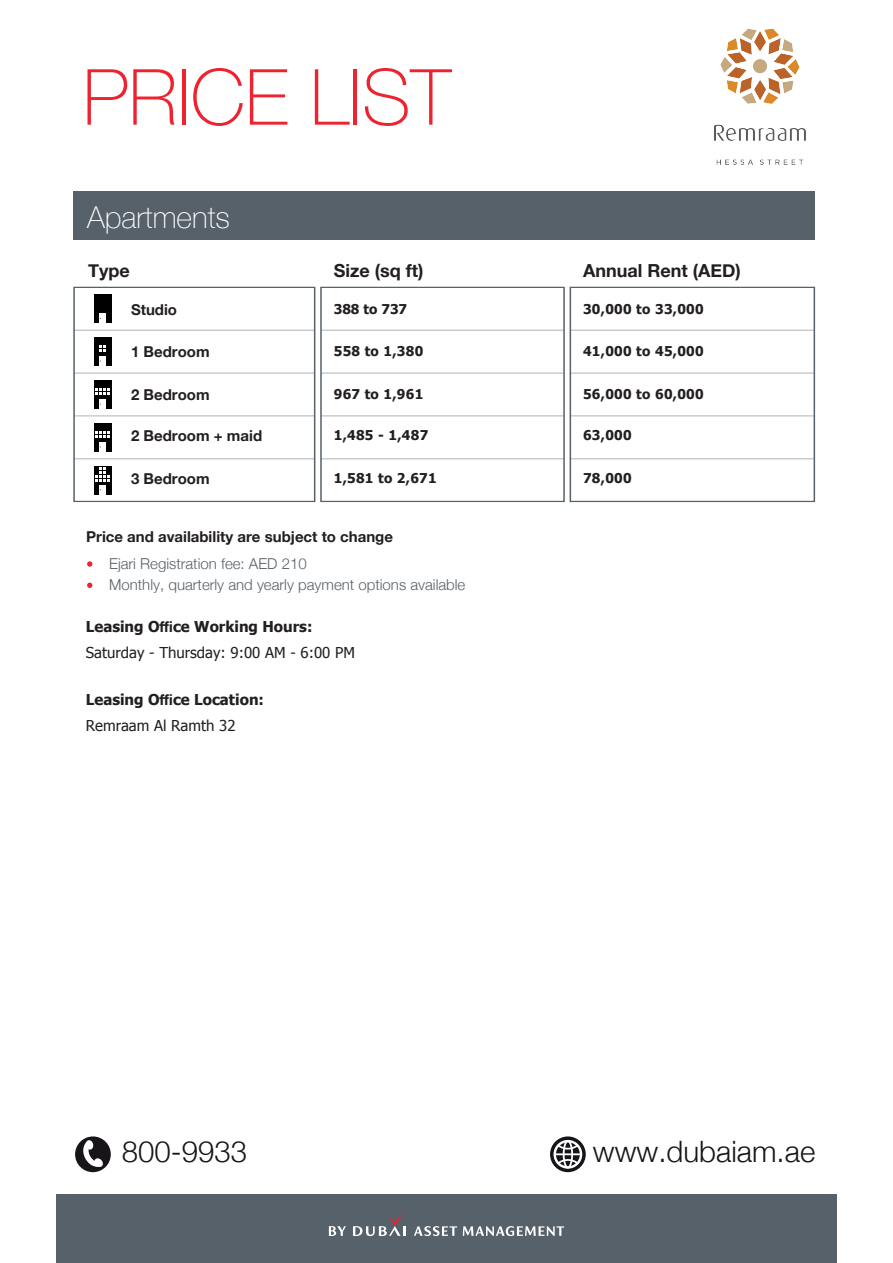
<style>
.page{position:relative;width:893px;height:1263px;background:#fff}
.page>*{position:absolute;margin:0;border:0;box-sizing:border-box;transform-origin:0 0}
.t1{font:100 77.55px "Helvetica Neue";color:#ee2330}
.t2{font:100 30px "Helvetica Neue";color:#fff}
.t3{font:300 29.4px "Helvetica Neue";color:#18151a}
.t4{font:700 18px "Helvetica Neue";color:#231f20}
.t5{font:700 15px "Helvetica Neue";color:#231f20}
.t6{font:300 15px/21px "Helvetica Neue";color:#576169}
.t7{font:15px/25.3px "Tahoma";color:#231f20}
.t8{font:700 15px/25.3px "Tahoma";color:#231f20}
.t9{font:700 13.5px "Tahoma";letter-spacing:.02em;color:#231f20}
.t10{font:700 13.5px "Tahoma";letter-spacing:.02em;color:#231f20}
.s1{font-weight:700}
.s2{font-family:"Helvetica Neue";font-weight:700}
.s3{font-family:"Helvetica Neue"}
.s4{font-weight:400}
</style>
<div class="page">
<div style="left:56px;top:1195px;width:781px;height:68px;background:#576169"></div>
<svg style="left:414px;top:1226px;width:43px;height:10px"></svg>
<svg style="left:463px;top:1226px;width:101px;height:10px"></svg>
<svg style="left:353px;top:1212px;width:53px;height:24px"></svg>
<svg style="left:329px;top:1226px;width:17px;height:10px"></svg>
<svg style="left:87px;top:561px;width:5px;height:6px"></svg>
<svg style="left:87px;top:583px;width:5px;height:5px"></svg>
<div style="left:75px;top:1136px;width:36px;height:36px;background:#18151a;border-radius:50%"></div>
<svg style="left:81px;top:1140px;width:22px;height:28px"></svg>
<svg style="left:550px;top:1136px;width:36px;height:36px"></svg>
<div style="left:553px;top:1140px;width:29px;height:29px;border:2px solid #fff;border-radius:50%"></div>
<div style="left:563px;top:1140px;width:10px;height:28px;border:2px solid #fff;border-radius:50%"></div>
<svg style="left:556px;top:1143px;width:24px;height:7px"></svg>
<svg style="left:556px;top:1158px;width:24px;height:8px"></svg>
<hr style="left:555px;top:1153px;width:26px;height:2px;background:#fff">
<img style="left:714px;top:28px;width:92px;height:137px">
<div style="left:74px;top:191px;width:741px;height:49px;background:#576169"></div>
<hr style="left:74px;top:330px;width:241px;height:1px;background:#b2b3b7">
<hr style="left:321px;top:330px;width:243px;height:1px;background:#b2b3b7">
<hr style="left:570px;top:330px;width:244px;height:1px;background:#b2b3b7">
<hr style="left:74px;top:373px;width:241px;height:1px;background:#b2b3b7">
<hr style="left:74px;top:415px;width:241px;height:1px;background:#b2b3b7">
<hr style="left:321px;top:373px;width:243px;height:1px;background:#b2b3b7">
<hr style="left:570px;top:373px;width:244px;height:1px;background:#b2b3b7">
<hr style="left:321px;top:415px;width:243px;height:1px;background:#b2b3b7">
<hr style="left:570px;top:416px;width:244px;height:1px;background:#b2b3b7">
<hr style="left:74px;top:458px;width:241px;height:1px;background:#b2b3b7">
<hr style="left:321px;top:458px;width:243px;height:1px;background:#b2b3b7">
<hr style="left:570px;top:458px;width:244px;height:1px;background:#b2b3b7">
<div style="left:94px;top:294px;width:17px;height:29px;background:#000001"></div>
<div style="left:99px;top:314px;width:7px;height:9px;background:#fff"></div>
<div style="left:94px;top:337px;width:17px;height:29px;background:#000001"></div>
<div style="left:99px;top:356px;width:7px;height:10px;background:#fff"></div>
<svg style="left:99px;top:345px;width:7px;height:7px"></svg>
<div style="left:94px;top:380px;width:17px;height:29px;background:#000001"></div>
<div style="left:99px;top:399px;width:7px;height:10px;background:#fff"></div>
<svg style="left:95px;top:388px;width:15px;height:7px"></svg>
<div style="left:94px;top:423px;width:17px;height:29px;background:#000001"></div>
<div style="left:99px;top:442px;width:7px;height:10px;background:#fff"></div>
<svg style="left:95px;top:431px;width:15px;height:7px"></svg>
<div style="left:94px;top:466px;width:17px;height:28px;background:#000001"></div>
<div style="left:99px;top:485px;width:7px;height:9px;background:#fff"></div>
<svg style="left:95px;top:467px;width:15px;height:15px"></svg>
<div style="left:73px;top:287px;width:242px;height:215px;border:1px solid #576169"></div>
<div style="left:320px;top:287px;width:245px;height:215px;border:1px solid #576169"></div>
<div style="left:570px;top:287px;width:245px;height:215px;border:1px solid #576169"></div>
<h1 class="t1" style="left:83px;top:38px;width:370px">PRICE LIST</h1>
<h2 class="t2" style="left:87px;top:194px;width:144px">Apartments</h2>
<p class="t4" style="left:88px;top:257px;width:43px">Type</p>
<p class="t4" style="left:334px;top:257px;width:91px">Size (sq ft)</p>
<p class="t4" style="left:583px;top:257px;width:159px">Annual Rent (AED)</p>
<p class="t10" style="left:334px;top:300px;width:75px">388 to 737</p>
<p class="t5" style="left:131px;top:340px;width:80px">1 Bedroom</p>
<p class="t10" style="left:334px;top:342px;width:91px">558 to 1,380</p>
<p class="t5" style="left:131px;top:382px;width:80px">2 Bedroom</p>
<p class="t10" style="left:334px;top:384px;width:91px">967 to 1,961</p>
<p class="t5" style="left:131px;top:298px;width:48px">Studio</p>
<p class="t9" style="left:583px;top:300px;width:122px">30,000 to 33,000</p>
<p class="t9" style="left:583px;top:342px;width:122px">41,000 to 45,000</p>
<p class="t9" style="left:583px;top:384px;width:122px">56,000 to 60,000</p>
<p class="t5" style="left:131px;top:424px;width:133px">2 Bedroom + maid</p>
<p class="t5" style="left:131px;top:467px;width:80px">3 Bedroom</p>
<p class="t10" style="left:334px;top:426px;width:96px">1,485 - 1,487</p>
<p class="t9" style="left:583px;top:426px;width:50px">63,000</p>
<p class="t10" style="left:334px;top:469px;width:104px">1,581 to 2,671</p>
<p class="t9" style="left:583px;top:469px;width:50px">78,000</p>
<p class="t5" style="left:86px;top:524px;width:308px">Price and availability are subject to change</p>
<p class="t6" style="left:109px;top:552px;width:358px">Ejari Registration fee: AED 210<br>Monthly, quarterly and yearly payment options available</p>
<p class="t7" style="left:86px;top:615px;width:271px"><span class="s1">Leasing O</span><span class="s2">ffi</span><span class="s1">ce Working Hours:<br></span>Saturday - Thursday: 9:00 AM - 6:00 PM</p>
<p class="t8" style="left:86px;top:688px;width:180px">Leasing O<span class="s3">ffi</span>ce Location:<br><span class="s4">Remraam Al Ramth 32</span></p>
<h3 class="t3" style="left:122px;top:1128px;width:127px">800-9933</h3>
<h3 class="t3" style="left:593px;top:1128px;width:224px">www.dubaiam.ae</h3>
</div>
